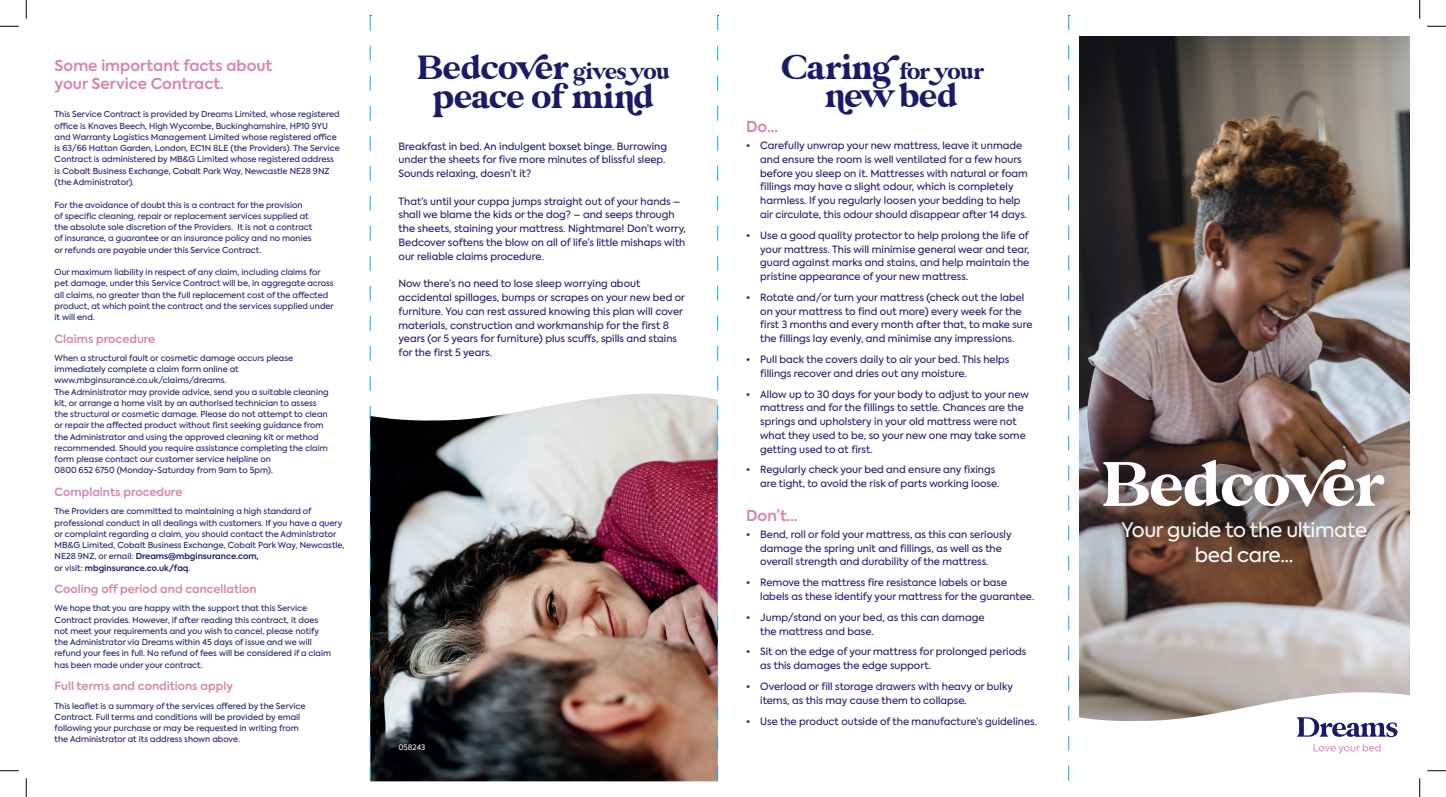
<style>
.page{position:relative;width:1446px;height:797px;background:#fff}
.page>*{position:absolute;margin:0;border:0;box-sizing:border-box;transform-origin:0 0}
.t1{font:70px "Glamour Absolute";color:#fff}
.t2{font:37.5px "Glamour Absolute";color:#1b1a69}
.t3{font:25px "Glamour Absolute";color:#1b1a69}
.t4{font:20px/25px "Axiforma";letter-spacing:-.02em;color:#fff;text-align:center}
.t5{font:600 15px/17.5px "Axiforma";color:#d785ae}
.t6{font:600 11.25px "Axiforma";color:#d785ae}
.t7{font:10px/13.8px "Axiforma";color:#1b1a69}
.t8{font:8.25px/11.2px "Axiforma";color:#1b1a69}
.t9{font:7.5px "Axiforma";color:#fff}
.s1{font-weight:600}
</style>
<div class="page">
<img style="left:371px;top:393px;width:346px;height:388px">
<svg style="left:370px;top:16px;width:1px;height:765px"></svg>
<svg style="left:717px;top:16px;width:1px;height:764px"></svg>
<svg style="left:0;top:25px;width:19px;height:2px"></svg>
<svg style="left:0;top:770px;width:19px;height:1px"></svg>
<svg style="left:25px;top:0;width:2px;height:19px"></svg>
<svg style="left:25px;top:778px;width:2px;height:19px"></svg>
<img style="left:1068px;top:0;width:377px;height:797px">
<p class="t5" style="left:55px;top:57px;width:219px">Some important facts about your Service Contract.</p>
<p class="t8" style="left:55px;top:109px;width:286px">This Service Contract is provided by Dreams Limited, whose registered office is Knaves Beech, High Wycombe, Buckinghamshire, HP10 9YU and Warranty Logistics Management Limited whose registered office is 63/66 Hatton Garden, London, EC1N 8LE (the Providers). The Service Contract is administered by MB&amp;G Limited whose registered address is Cobalt Business Exchange, Cobalt Park Way, Newcastle NE28 9NZ (the Administrator).</p>
<p class="t8" style="left:55px;top:199px;width:259px">For the avoidance of doubt this is a contract for the provision of specific cleaning, repair or replacement services supplied at the absolute sole discretion of the Providers. It is not a contract of insurance, a guarantee or an insurance policy and no monies or refunds are payable under this Service Contract.</p>
<p class="t8" style="left:55px;top:266px;width:280px">Our maximum liability in respect of any claim, including claims for pet damage, under this Service Contract will be, in aggregate across all claims, no greater than the full replacement cost of the affected product, at which point the contract and the services supplied under it will end.</p>
<p class="t6" style="left:55px;top:331px;width:102px">Claims procedure</p>
<p class="t8" style="left:55px;top:352px;width:275px">When a structural fault or cosmetic damage occurs please immediately complete a claim form online at www.mbginsurance.co.uk/claims/dreams.<br>The Administrator may provide advice, send you a suitable cleaning kit, or arrange a home visit by an authorised technician to assess the structural or cosmetic damage. Please do not attempt to clean or repair the affected product without first seeking guidance from the Administrator and using the approved cleaning kit or method recommended. Should you require assistance completing the claim form please contact our customer service helpline on<br>0800 652 6750 (Monday-Saturday from 9am to 5pm).</p>
<p class="t6" style="left:55px;top:484px;width:129px">Complaints procedure</p>
<p class="t8" style="left:55px;top:506px;width:291px">The Providers are committed to maintaining a high standard of professional conduct in all dealings with customers. If you have a query or complaint regarding a claim, you should contact the Administrator MB&amp;G Limited, Cobalt Business Exchange, Cobalt Park Way, Newcastle, NE28 9NZ, or email: <span class="s1">Dreams@mbginsurance.com,<br></span>or visit: <span class="s1">mbginsurance.co.uk/faq</span>.</p>
<p class="t6" style="left:55px;top:581px;width:203px">Cooling off period and cancellation</p>
<p class="t8" style="left:55px;top:603px;width:278px">We hope that you are happy with the support that this Service Contract provides. However, if after reading this contract, it does not meet your requirements and you wish to cancel, please notify the Administrator via Dreams within 45 days of issue and we will refund your fees in full. No refund of fees will be considered if a claim has been made under your contract.</p>
<p class="t6" style="left:55px;top:678px;width:180px">Full terms and conditions apply</p>
<p class="t8" style="left:55px;top:700px;width:252px">This leaflet is a summary of the services offered by the Service Contract. Full terms and conditions will be provided by email following your purchase or may be requested in writing from the Administrator at its address shown above.</p>
<p class="t2" style="left:418px;top:45px;width:152px">Bedcover</p>
<p class="t2" style="left:781px;top:45px;width:111px">Caring</p>
<p class="t3" style="left:899px;top:56px;width:86px">for your</p>
<p class="t3" style="left:573px;top:56px;width:97px">gives you</p>
<p class="t2" style="left:432px;top:74px;width:222px">peace of mind</p>
<p class="t2" style="left:824px;top:73px;width:134px">new bed</p>
<p class="t7" style="left:398px;top:139px;width:270px">Breakfast in bed. An indulgent boxset binge. Burrowing under the sheets for five more minutes of blissful sleep.<br>Sounds relaxing, doesn’t it?</p>
<p class="t7" style="left:398px;top:194px;width:289px">That’s until your cuppa jumps straight out of your hands – shall we blame the kids or the dog? – and seeps through the sheets, staining your mattress. Nightmare! Don’t worry, Bedcover softens the blow on all of life’s little mishaps with our reliable claims procedure.</p>
<p class="t7" style="left:398px;top:277px;width:288px">Now there’s no need to lose sleep worrying about accidental spillages, bumps or scrapes on your new bed or furniture. You can rest assured knowing this plan will cover materials, construction and workmanship for the first 8 years (or 5 years for furniture) plus scuffs, spills and stains for the first 5 years.</p>
<p class="t9" style="left:398px;top:742px;width:28px">058243</p>
<p class="t5" style="left:746px;top:118px;width:34px">Do...</p>
<p class="t7" style="left:760px;top:139px;width:269px;text-indent:-14px">• Carefully unwrap your new mattress, leave it unmade and ensure the room is well ventilated for a few hours before you sleep on it. Mattresses with natural or foam fillings may have a slight odour, which is completely harmless. If you regularly loosen your bedding to help air circulate, this odour should disappear after 14 days.</p>
<p class="t7" style="left:760px;top:228px;width:271px;text-align:justify;text-indent:-14px">• Use a good quality protector to help prolong the life of your mattress. This will minimise general wear and tear, guard against marks and stains, and help maintain the pristine appearance of your new mattress.</p>
<p class="t7" style="left:760px;top:290px;width:274px;text-indent:-14px">• Rotate and/or turn your mattress (check out the label on your mattress to find out more) every week for the first 3 months and every month after that, to make sure the fillings lay evenly, and minimise any impressions.</p>
<p class="t7" style="left:760px;top:352px;width:250px;text-indent:-14px">• Pull back the covers daily to air your bed. This helps fillings recover and dries out any moisture.</p>
<p class="t7" style="left:760px;top:387px;width:270px;text-indent:-14px">• Allow up to 30 days for your body to adjust to your new mattress and for the fillings to settle. Chances are the springs and upholstery in your old mattress were not what they used to be, so your new one may take some getting used to at first.</p>
<p class="t7" style="left:760px;top:463px;width:241px;text-indent:-14px">• Regularly check your bed and ensure any fixings are tight, to avoid the risk of parts working loose.</p>
<p class="t5" style="left:746px;top:506px;width:53px">Don’t...</p>
<p class="t7" style="left:760px;top:527px;width:253px;text-indent:-14px">• Bend, roll or fold your mattress, as this can seriously damage the spring unit and fillings, as well as the overall strength and durability of the mattress.</p>
<p class="t7" style="left:760px;top:576px;width:275px;text-indent:-14px">• Remove the mattress fire resistance labels or base labels as these identify your mattress for the guarantee.</p>
<p class="t7" style="left:760px;top:610px;width:226px;text-indent:-14px">• Jump/stand on your bed, as this can damage the mattress and base.</p>
<p class="t7" style="left:760px;top:645px;width:268px;text-indent:-14px">• Sit on the edge of your mattress for prolonged periods as this damages the edge support.</p>
<p class="t7" style="left:760px;top:679px;width:254px;text-indent:-14px">• Overload or fill storage drawers with heavy or bulky items, as this may cause them to collapse.</p>
<p class="t7" style="left:746px;top:714px;width:292px">• Use the product outside of the manufacture’s guidelines.</p>
<p class="t1" style="left:1103px;top:441px;width:282px">Bedcover</p>
<p class="t4" style="left:1120px;top:518px;width:247px">Your guide to the ultimate bed care...</p>
</div>
